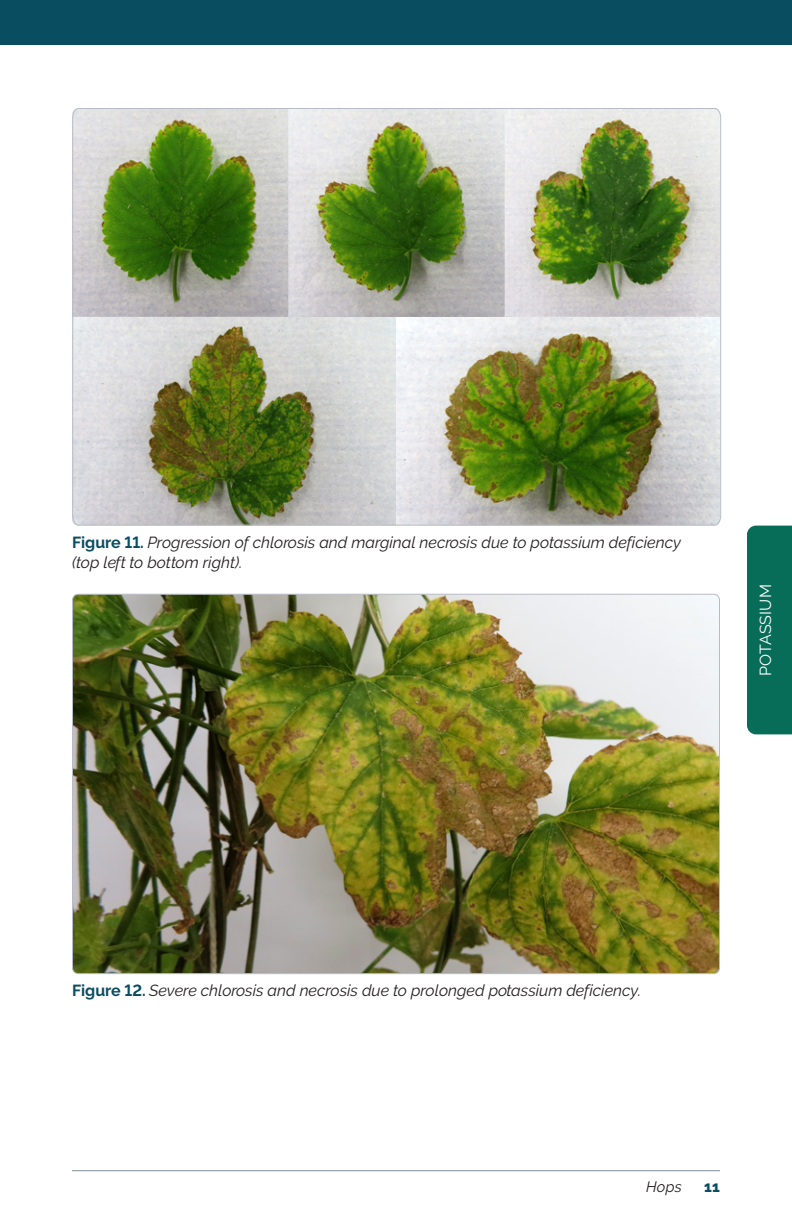
<style>
.page{position:relative;width:792px;height:1224px;background:#fff}
.page>*{position:absolute;margin:0;border:0;box-sizing:border-box;transform-origin:0 0}
.t1{font:italic 16px/20px "Raleway";color:#231f20}
.t2{font:16px "Raleway";letter-spacing:.01em;color:#fff}
.t3{font:italic 15px "Raleway";color:#231f20}
.t4{font:800 15px "Raleway";color:#094d60}
.s1{font-weight:700;font-style:normal;color:#094d60}
</style>
<div class="page">
<hr style="left:72px;top:1170px;width:648px;height:1px;background:#808d9b">
<div style="left:0;top:0;width:792px;height:45px;background:#094d60"></div>
<img style="left:72px;top:594px;width:647px;height:380px;border-radius:6px">
<div style="left:747px;top:526px;width:45px;height:208px;background:#076d58"></div>
<img style="left:72px;top:108px;width:650px;height:418px">
<p class="t1" style="left:72px;top:532px;width:610px"><span class="s1">Figure 11.</span> Progression of chlorosis and marginal necrosis due to potassium deficiency (top left to bottom right).</p>
<p class="t2" style="left:756px;top:676px;width:93px;rotate:-90deg">POTASSIUM</p>
<p class="t1" style="left:72px;top:980px;width:571px"><span class="s1">Figure 12.</span> Severe chlorosis and necrosis due to prolonged potassium deficiency.</p>
<p class="t3" style="left:646px;top:1178px;width:37px">Hops</p>
<p class="t4" style="left:704px;top:1178px;width:17px">11</p>
</div>
